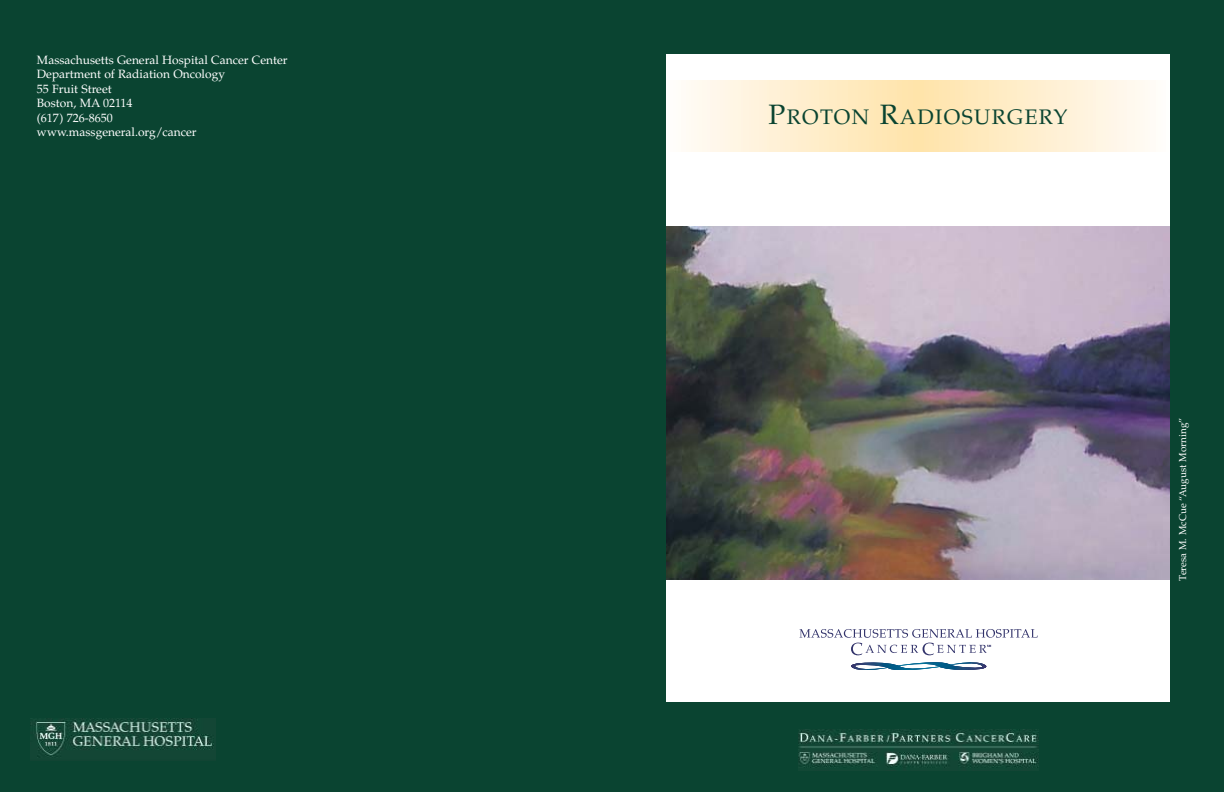
<style>
.page{position:relative;width:1224px;height:792px;background:#0a4431}
.page>*{position:absolute;margin:0;border:0;box-sizing:border-box;transform-origin:0 0}
.t1{font:21px "Palatino";letter-spacing:.065em;color:#0a4431}
.t2{font:12px/14.5px "Palatino";color:#fff}
.t3{font:10px "Palatino";color:#fff}
.s1{font-size:28px}
</style>
<div class="page">
<div style="left:666px;top:54px;width:504px;height:648px;background:#fff"></div>
<div style="left:775px;top:80px;width:287px;height:72px;background:#fff1d7"></div>
<div style="left:788px;top:80px;width:261px;height:72px;background:#fff0d3"></div>
<div style="left:798px;top:80px;width:240px;height:72px;background:#ffeecf"></div>
<div style="left:811px;top:80px;width:214px;height:72px;background:#ffeecb"></div>
<div style="left:825px;top:80px;width:187px;height:72px;background:#ffedc7"></div>
<div style="left:838px;top:80px;width:161px;height:72px;background:#ffebc3"></div>
<div style="left:848px;top:80px;width:141px;height:72px;background:#ffeabe"></div>
<div style="left:866px;top:80px;width:104px;height:72px;background:#ffe9ba"></div>
<div style="left:874px;top:80px;width:89px;height:72px;background:#ffe8b6"></div>
<div style="left:890px;top:80px;width:57px;height:72px;background:#ffe6b2"></div>
<div style="left:903px;top:80px;width:31px;height:72px;background:#ffe5ad"></div>
<img style="left:798px;top:729px;width:240px;height:41px">
<img style="left:666px;top:226px;width:504px;height:353px">
<svg style="left:800px;top:629px;width:237px;height:41px"></svg>
<img style="left:30px;top:719px;width:184px;height:39px">
<p class="t2" style="left:37px;top:54px;width:252px">Massachusetts General Hospital Cancer Center<br>Department of Radiation Oncology<br>55 Fruit Street<br>Boston, MA 02114<br>(617) 726-8650<br>www.massgeneral.org/cancer</p>
<h1 class="t1" style="left:768px;top:109px;width:301px"><span class="s1">P</span>ROTON <span class="s1">R</span>ADIOSURGERY</h1>
<p class="t3" style="left:1179px;top:581px;width:164px;rotate:-90deg">Teresa M. McCue “August Morning”</p>
</div>
